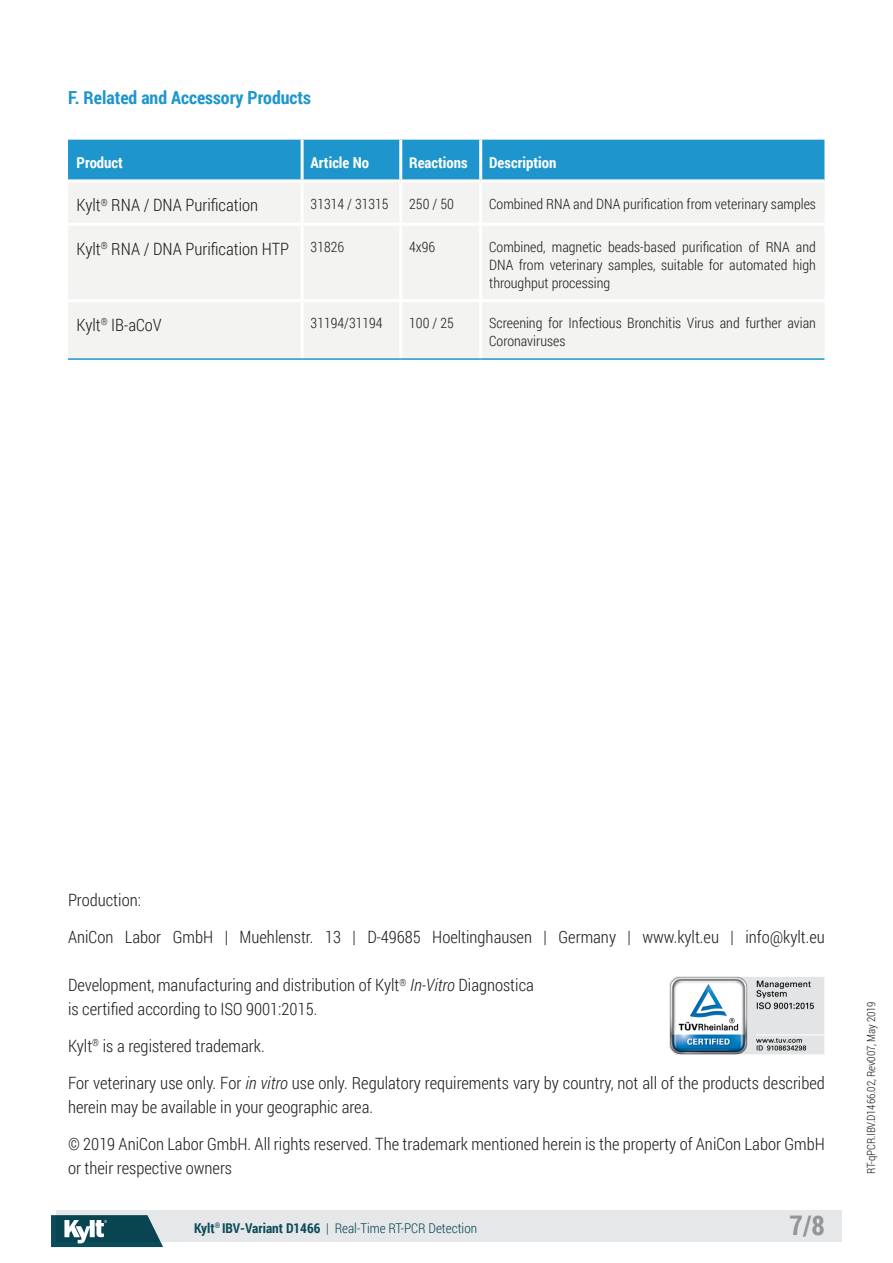
<style>
.page{position:relative;width:893px;height:1263px;background:#fff}
.page>*{position:absolute;margin:0;border:0;box-sizing:border-box;transform-origin:0 0}
.t1{font:700 27px "Roboto Condensed";color:#939598}
.Zwischenüberschrift{font:700 18px "Roboto Condensed";color:#1e96cd}
.Fließtext_deutsch{font:300 16.95px/24px "Roboto Condensed";color:#231f20}
.Fließtext_englisch_A{font:300 16.95px "Roboto Condensed";color:#231f20}
.Fließtext_englisch{font:300 16.95px "Roboto Condensed";color:#231f20}
.Kylt_Tabelleninhalt{font:700 15px "Roboto Condensed";color:#fff}
.Kylt_Tabelleninhalt-2{font:300 14.25px/18px "Roboto Condensed";color:#231f20;text-align:justify}
.t2{font:300 13.5px "Roboto Condensed";color:#0a4c59}
.Fußzeile{font:300 11.25px "Roboto Condensed";letter-spacing:-.01em;color:#231f20}
.s1{font-style:italic}
.s2{font-weight:700}
</style>
<div class="page">
<div style="left:56px;top:1210px;width:786px;height:32px;background:#e6e7e9"></div>
<svg style="left:51px;top:1215px;width:112px;height:32px;background:#3b6b75"></svg>
<div style="left:68px;top:140px;width:756px;height:39px;background:#1e96cd"></div>
<div style="left:68px;top:183px;width:756px;height:175px;background:#f3f3f1"></div>
<hr style="left:301px;top:182px;width:3px;height:41px;background:#fff">
<hr style="left:399px;top:182px;width:3px;height:41px;background:#fff">
<hr style="left:479px;top:182px;width:3px;height:41px;background:#fff">
<hr style="left:301px;top:226px;width:3px;height:73px;background:#fff">
<hr style="left:399px;top:226px;width:3px;height:73px;background:#fff">
<hr style="left:479px;top:226px;width:3px;height:73px;background:#fff">
<hr style="left:68px;top:223px;width:234px;height:3px;background:#fff">
<hr style="left:302px;top:223px;width:99px;height:3px;background:#fff">
<hr style="left:401px;top:223px;width:80px;height:3px;background:#fff">
<hr style="left:481px;top:223px;width:343px;height:3px;background:#fff">
<hr style="left:68px;top:299px;width:234px;height:3px;background:#fff">
<hr style="left:302px;top:299px;width:99px;height:3px;background:#fff">
<hr style="left:401px;top:299px;width:80px;height:3px;background:#fff">
<hr style="left:481px;top:299px;width:343px;height:3px;background:#fff">
<hr style="left:301px;top:302px;width:3px;height:56px;background:#fff">
<hr style="left:399px;top:302px;width:3px;height:56px;background:#fff">
<hr style="left:479px;top:302px;width:3px;height:56px;background:#fff">
<hr style="left:68px;top:358px;width:234px;height:2px;background:#1e96cd">
<hr style="left:302px;top:358px;width:99px;height:2px;background:#1e96cd">
<hr style="left:401px;top:358px;width:80px;height:2px;background:#1e96cd">
<hr style="left:481px;top:358px;width:343px;height:2px;background:#1e96cd">
<hr style="left:301px;top:140px;width:3px;height:39px;background:#fff">
<hr style="left:399px;top:140px;width:3px;height:39px;background:#fff">
<hr style="left:479px;top:140px;width:3px;height:39px;background:#fff">
<img style="left:669px;top:976px;width:155px;height:79px">
<p class="Zwischenüberschrift" style="left:68px;top:85px;width:244px">F. Related and Accessory Products</p>
<p class="Kylt_Tabelleninhalt" style="left:77px;top:152px;width:48px">Product</p>
<p class="Kylt_Tabelleninhalt" style="left:311px;top:152px;width:60px">Article No</p>
<p class="Kylt_Tabelleninhalt" style="left:409px;top:152px;width:60px">Reactions</p>
<p class="Kylt_Tabelleninhalt" style="left:489px;top:152px;width:69px">Description</p>
<p class="Fließtext_englisch_A" style="left:77px;top:194px;width:183px">Kylt<sup>®</sup> RNA / DNA Purification</p>
<p class="Kylt_Tabelleninhalt-2" style="left:311px;top:194px;width:80px">31314 / 31315</p>
<p class="Kylt_Tabelleninhalt-2" style="left:409px;top:194px;width:46px">250 / 50</p>
<p class="Kylt_Tabelleninhalt-2" style="left:489px;top:194px;width:328px">Combined RNA and DNA purification from veterinary samples</p>
<p class="Fließtext_englisch_A" style="left:77px;top:237px;width:214px">Kylt<sup>®</sup> RNA / DNA Purification HTP</p>
<p class="Kylt_Tabelleninhalt-2" style="left:311px;top:237px;width:35px">31826</p>
<p class="Kylt_Tabelleninhalt-2" style="left:409px;top:237px;width:28px">4x96</p>
<p class="Kylt_Tabelleninhalt-2" style="left:489px;top:237px;width:328px">Combined, magnetic beads-based purification of RNA and DNA from veterinary samples, suitable for automated high throughput processing</p>
<p class="Fließtext_englisch" style="left:77px;top:313px;width:87px">Kylt<sup>®</sup> IB-aCoV</p>
<p class="Kylt_Tabelleninhalt-2" style="left:311px;top:314px;width:73px">31194/31194</p>
<p class="Kylt_Tabelleninhalt-2" style="left:409px;top:314px;width:46px">100 / 25</p>
<p class="Kylt_Tabelleninhalt-2" style="left:489px;top:314px;width:328px">Screening for Infectious Bronchitis Virus and further avian<br>Coronaviruses</p>
<p class="Fließtext_deutsch" style="left:68px;top:888px;width:74px">Production:</p>
<p class="Fließtext_deutsch" style="left:68px;top:925px;width:758px">AniCon Labor GmbH | Muehlenstr. 13 | D-49685 Hoeltinghausen | Germany | www.kylt.eu | info@kylt.eu</p>
<p class="Fließtext_deutsch" style="left:68px;top:973px;width:467px">Development, manufacturing and distribution of Kylt<sup>®</sup> <span class="s1">In-Vitro</span> Diagnostica is certified according to ISO 9001:2015.</p>
<p class="Fließtext_deutsch" style="left:68px;top:1033px;width:198px">Kylt<sup>®</sup> is a registered trademark.</p>
<p class="Fließtext_deutsch" style="left:68px;top:1070px;width:758px">For veterinary use only. For <span class="s1">in vitro</span> use only. Regulatory requirements vary by country, not all of the products described herein may be available in your geographic area.</p>
<p class="Fließtext_deutsch" style="left:68px;top:1131px;width:758px">© 2019 AniCon Labor GmbH. All rights reserved. The trademark mentioned herein is the property of AniCon Labor GmbH or their respective owners</p>
<p class="t2" style="left:194px;top:1218px;width:285px"><span class="s2">Kylt</span><sup>®</sup> <span class="s2">IBV-Variant D1466</span> | Real-Time RT-PCR Detection</p>
<h1 class="t1" style="left:789px;top:1206px;width:37px">7/8</h1>
<p class="Fußzeile" style="left:863px;top:1174px;width:174px;rotate:-90deg">RT-qPCR.IBV.D1466.02, Rev007, May 2019</p>
</div>
